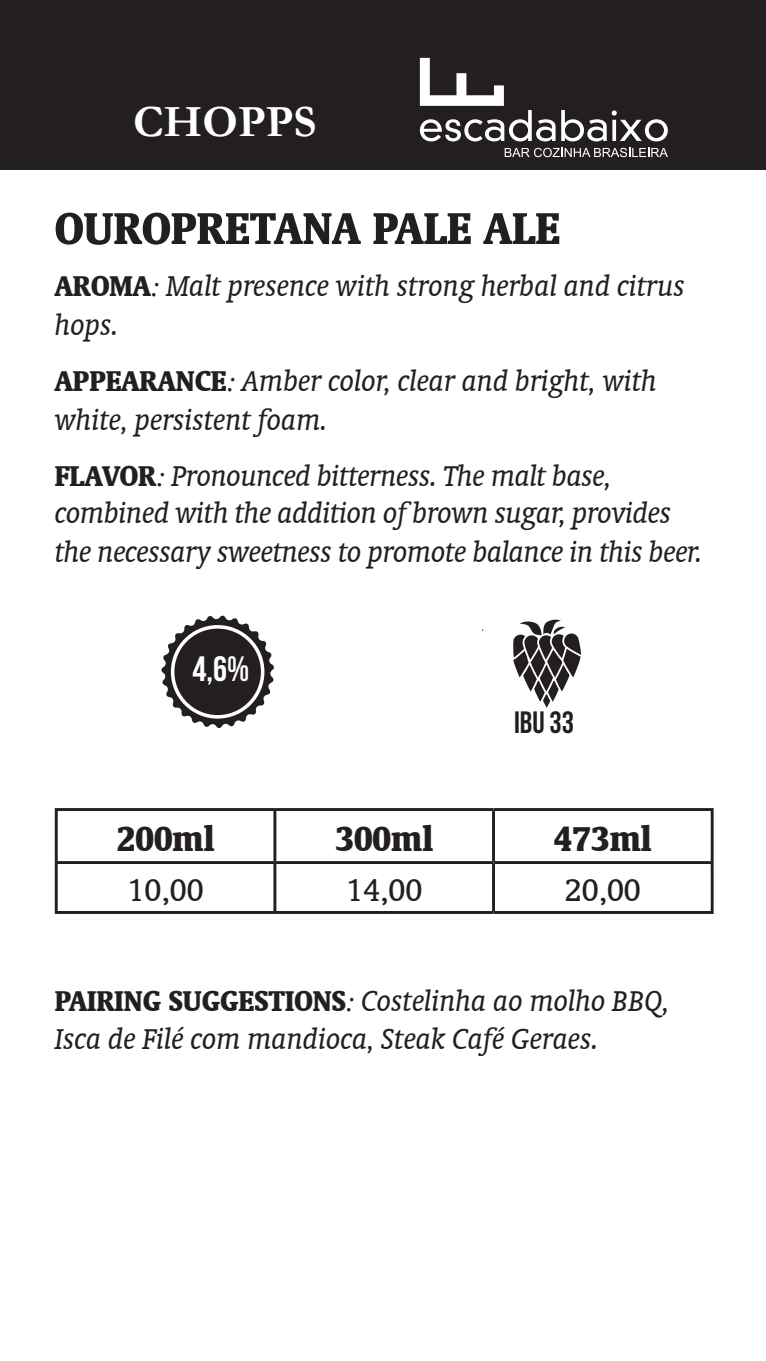
<style>
.page{position:relative;width:766px;height:1361px;background:#fff}
.page>*{position:absolute;margin:0;border:0;box-sizing:border-box;transform-origin:0 0}
.t1{font:700 condensed 50.85px "Oranda BT";color:#231f20}
.t2{font:700 45px "Garamond";color:#fff}
.t3{font:700 condensed 39px "Oranda BT";color:#231f20}
.t4{font:35.25px "Bebas Neue";color:#fff}
.t5{font:34.95px "Oranda BT";color:#231f20}
.t6{font:italic 32.4px/38.8px "Oranda BT";letter-spacing:-.01em;color:#231f20}
.t7{font:30.9px "Bebas Neue";color:#231f20}
.s1{font-weight:700;font-style:normal;font-stretch:condensed}
.s2{font-family:"Garamond"}
</style>
<div class="page">
<div style="left:0;top:0;width:765px;height:170px;background:#231f20"></div>
<svg style="left:561px;top:110px;width:106px;height:31px"></svg>
<svg style="left:420px;top:58px;width:135px;height:83px"></svg>
<svg style="left:504px;top:148px;width:163px;height:9px"></svg>
<hr style="left:55px;top:808px;width:220px;height:3px;background:#231f20">
<hr style="left:55px;top:811px;width:3px;height:50px;background:#231f20">
<hr style="left:275px;top:808px;width:218px;height:3px;background:#231f20">
<hr style="left:273px;top:811px;width:3px;height:50px;background:#231f20">
<hr style="left:493px;top:808px;width:220px;height:3px;background:#231f20">
<hr style="left:492px;top:811px;width:3px;height:50px;background:#231f20">
<hr style="left:710px;top:811px;width:3px;height:50px;background:#231f20">
<hr style="left:55px;top:861px;width:220px;height:3px;background:#231f20">
<hr style="left:55px;top:864px;width:3px;height:47px;background:#231f20">
<hr style="left:275px;top:861px;width:218px;height:3px;background:#231f20">
<hr style="left:273px;top:864px;width:3px;height:47px;background:#231f20">
<hr style="left:493px;top:861px;width:220px;height:3px;background:#231f20">
<hr style="left:492px;top:864px;width:3px;height:47px;background:#231f20">
<hr style="left:710px;top:864px;width:3px;height:47px;background:#231f20">
<hr style="left:55px;top:911px;width:220px;height:3px;background:#231f20">
<hr style="left:275px;top:911px;width:218px;height:3px;background:#231f20">
<hr style="left:493px;top:911px;width:220px;height:3px;background:#231f20">
<svg style="left:161px;top:615px;width:113px;height:113px"></svg>
<svg style="left:513px;top:619px;width:68px;height:89px"></svg>
<h2 class="t2" style="left:133px;top:95px;width:185px">CHOPPS</h2>
<p class="t1" style="left:55px;top:198px;width:506px">OUROPRETANA PALE ALE</p>
<p class="t6" style="left:55px;top:266px;width:632px"><span class="s1">AROMA</span><span class="s2">:</span> Malt presence with strong herbal and citrus hops.</p>
<p class="t6" style="left:55px;top:361px;width:603px"><span class="s1">APPEARANCE</span><span class="s2">:</span> Amber color, clear and bright, with white, persistent foam.</p>
<p class="t6" style="left:55px;top:456px;width:649px;line-height:38.1px"><span class="s1">FLAVOR</span><span class="s2">:</span> Pronounced bitterness. The malt base, combined with the addition of brown sugar, provides the necessary sweetness to promote balance in this beer.</p>
<p class="t4" style="left:192px;top:649px;width:58px">4,6%</p>
<p class="t7" style="left:514px;top:705px;width:61px">IBU 33</p>
<p class="t3" style="left:117px;top:815px;width:99px">200ml</p>
<p class="t3" style="left:335px;top:815px;width:99px">300ml</p>
<p class="t3" style="left:554px;top:815px;width:99px">473ml</p>
<p class="t5" style="left:127px;top:870px;width:78px">10,00</p>
<p class="t5" style="left:346px;top:870px;width:78px">14,00</p>
<p class="t5" style="left:564px;top:870px;width:78px">20,00</p>
<p class="t6" style="left:55px;top:982px;width:616px;line-height:37.2px"><span class="s1">PAIRING SUGGESTIONS</span><span class="s2">:</span> Costelinha ao molho BBQ,<br>Isca de Filé com mandioca, Steak Café Geraes.</p>
</div>
